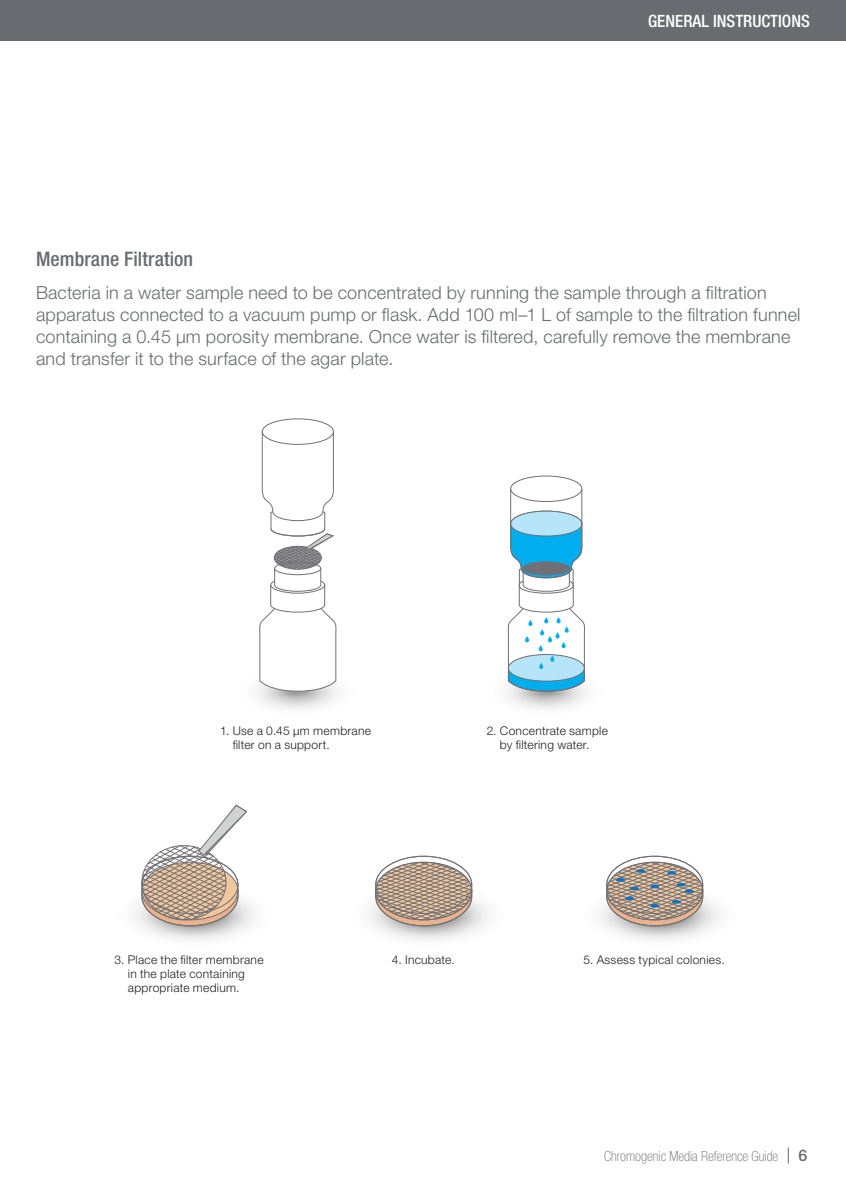
<style>
.page{position:relative;width:846px;height:1188px;background:#fff}
.page>*{position:absolute;margin:0;border:0;box-sizing:border-box;transform-origin:0 0}
.t1{font:500 condensed 20px "Helvetica Neue LT Std";letter-spacing:.005em;color:#686b6f}
.t2{font:300 18px/22px "Helvetica Neue LT Std";letter-spacing:.01em;color:#686b6f}
.t3{font:500 condensed 17px "Helvetica Neue LT Std";color:#fff}
.t4{font:100 condensed 14px "Helvetica Neue LT Std";color:#6c6d70}
.t5{font:300 12px/14px "Helvetica Neue LT Std";letter-spacing:.025em;color:#231f20}
.s1{font-weight:400;font-stretch:normal;font-size:16px}
.s2{font-weight:500;font-stretch:normal;font-size:16px}
</style>
<div class="page">
<div style="left:0;top:0;width:846px;height:40px;background:#686b6f"></div>
<div style="left:262px;top:419px;width:72px;height:26px;border:1px solid #717074;border-radius:50%"></div>
<svg style="left:259px;top:431px;width:79px;height:261px"></svg>
<div style="left:510px;top:476px;width:72px;height:26px;border:1px solid #717074;border-radius:50%"></div>
<svg style="left:507px;top:488px;width:79px;height:204px"></svg>
<svg style="left:606px;top:856px;width:97px;height:70px;background:#b6aaa0"></svg>
<svg style="left:375px;top:856px;width:97px;height:70px;background:#bdac9e"></svg>
<svg style="left:141px;top:805px;width:106px;height:121px"></svg>
<p class="t3" style="left:648px;top:11px;width:163px">GENERAL INSTRUCTIONS</p>
<p class="t1" style="left:36px;top:247px;width:159px">Membrane Filtration</p>
<p class="t2" style="left:36px;top:281px;width:766px">Bacteria in a water sample need to be concentrated by running the sample through a filtration apparatus connected to a vacuum pump or flask. Add 100 ml–1 L of sample to the filtration funnel containing a 0.45 µm porosity membrane. Once water is filtered, carefully remove the membrane and transfer it to the surface of the agar plate.</p>
<p class="t5" style="left:233px;top:723px;width:140px;text-indent:-13px">1. Use a 0.45 µm membrane filter on a support.</p>
<p class="t5" style="left:487px;top:723px;width:123px;text-align:center">2. Concentrate sample by filtering water.</p>
<p class="t5" style="left:128px;top:952px;width:137px;text-indent:-13px">3. Place the filter membrane in the plate containing appropriate medium.</p>
<p class="t5" style="left:392px;top:952px;width:64px">4. Incubate.</p>
<p class="t5" style="left:583px;top:952px;width:143px">5. Assess typical colonies.</p>
<p class="t4" style="left:604px;top:1148px;width:205px">Chromogenic Media Reference Guide <span class="s1">|</span> <span class="s2">6</span></p>
</div>
